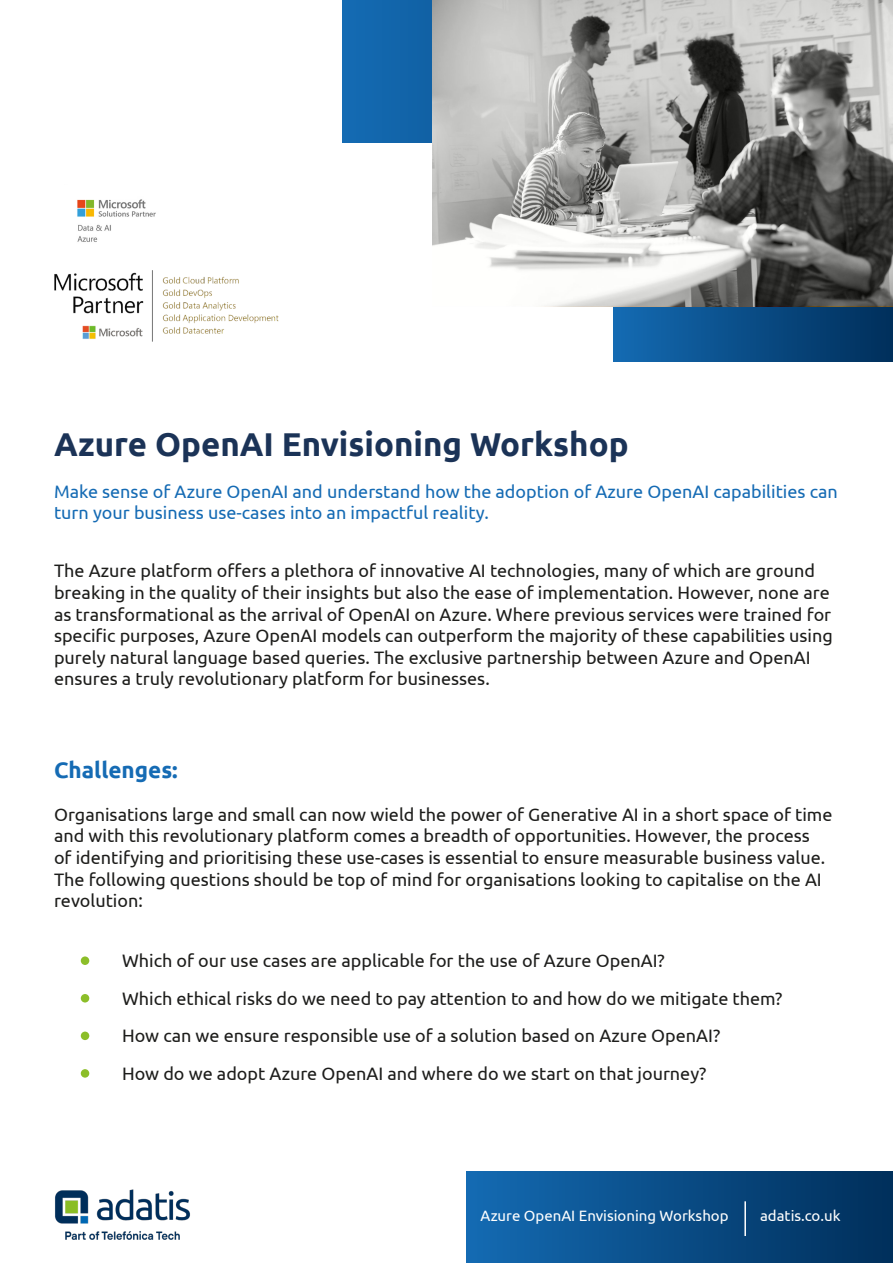
<style>
.page{position:relative;width:893px;height:1263px;background:#fff}
.page>*{position:absolute;margin:0;border:0;box-sizing:border-box;transform-origin:0 0}
.t1{font:700 33px "Ubuntu";color:#1b3357}
.t2{font:700 22.5px "Ubuntu";color:#156bb4}
.t3{font:18px/21.6px "Ubuntu";color:#1d1d1b}
.t4{font:18px/21.6px "Ubuntu";color:#156bb4}
.t5{font:15px "Ubuntu";color:#fff}
</style>
<div class="page">
<div style="left:343px;top:0;width:550px;height:142px;background:#1266ac"></div>
<div style="left:614px;top:271px;width:279px;height:91px;background:linear-gradient(to right,#146ab2,#002e5a)"></div>
<div style="left:466px;top:1171px;width:427px;height:92px;background:linear-gradient(to right,#146ab2,#002e5a)"></div>
<hr style="left:744px;top:1201px;width:2px;height:35px;background:#fff">
<img style="left:55px;top:1189px;width:135px;height:51px">
<div style="left:81px;top:956px;width:8px;height:9px;background:#8cbe29;border-radius:50%"></div>
<div style="left:81px;top:994px;width:8px;height:8px;background:#8cbe29;border-radius:50%"></div>
<div style="left:81px;top:1031px;width:8px;height:9px;background:#8cbe29;border-radius:50%"></div>
<div style="left:81px;top:1069px;width:8px;height:9px;background:#8cbe29;border-radius:50%"></div>
<img style="left:54px;top:270px;width:225px;height:72px">
<img style="left:77px;top:199px;width:79px;height:43px">
<svg style="left:432px;top:0;width:461px;height:306px;background:#a3a3a1"></svg>
<p class="t1" style="left:54px;top:424px;width:576px">Azure OpenAI Envisioning Workshop</p>
<p class="t4" style="left:54px;top:480px;width:785px">Make sense of Azure OpenAI and understand how the adoption of Azure OpenAI capabilities can turn your business use-cases into an impactful reality.</p>
<p class="t3" style="left:54px;top:560px;width:780px">The Azure platform offers a plethora of innovative AI technologies, many of which are ground breaking in the quality of their insights but also the ease of implementation. However, none are as transformational as the arrival of OpenAI on Azure. Where previous services were trained for specific purposes, Azure OpenAI models can outperform the majority of these capabilities using purely natural language based queries. The exclusive partnership between Azure and OpenAI ensures a truly revolutionary platform for businesses.</p>
<p class="t2" style="left:54px;top:756px;width:125px">Challenges:</p>
<p class="t3" style="left:54px;top:803px;width:780px">Organisations large and small can now wield the power of Generative AI in a short space of time and with this revolutionary platform comes a breadth of opportunities. However, the process<br>of identifying and prioritising these use-cases is essential to ensure measurable business value.<br>The following questions should be top of mind for organisations looking to capitalise on the AI revolution:</p>
<p class="t3" style="left:122px;top:949px;width:544px">Which of our use cases are applicable for the use of Azure OpenAI?</p>
<p class="t3" style="left:122px;top:987px;width:662px">Which ethical risks do we need to pay attention to and how do we mitigate them?</p>
<p class="t3" style="left:122px;top:1024px;width:600px">How can we ensure responsible use of a solution based on Azure OpenAI?</p>
<p class="t3" style="left:122px;top:1062px;width:586px">How do we adopt Azure OpenAI and where do we start on that journey?</p>
<p class="t5" style="left:481px;top:1206px;width:249px">Azure OpenAI Envisioning Workshop</p>
<p class="t5" style="left:760px;top:1206px;width:82px">adatis.co.uk</p>
</div>
